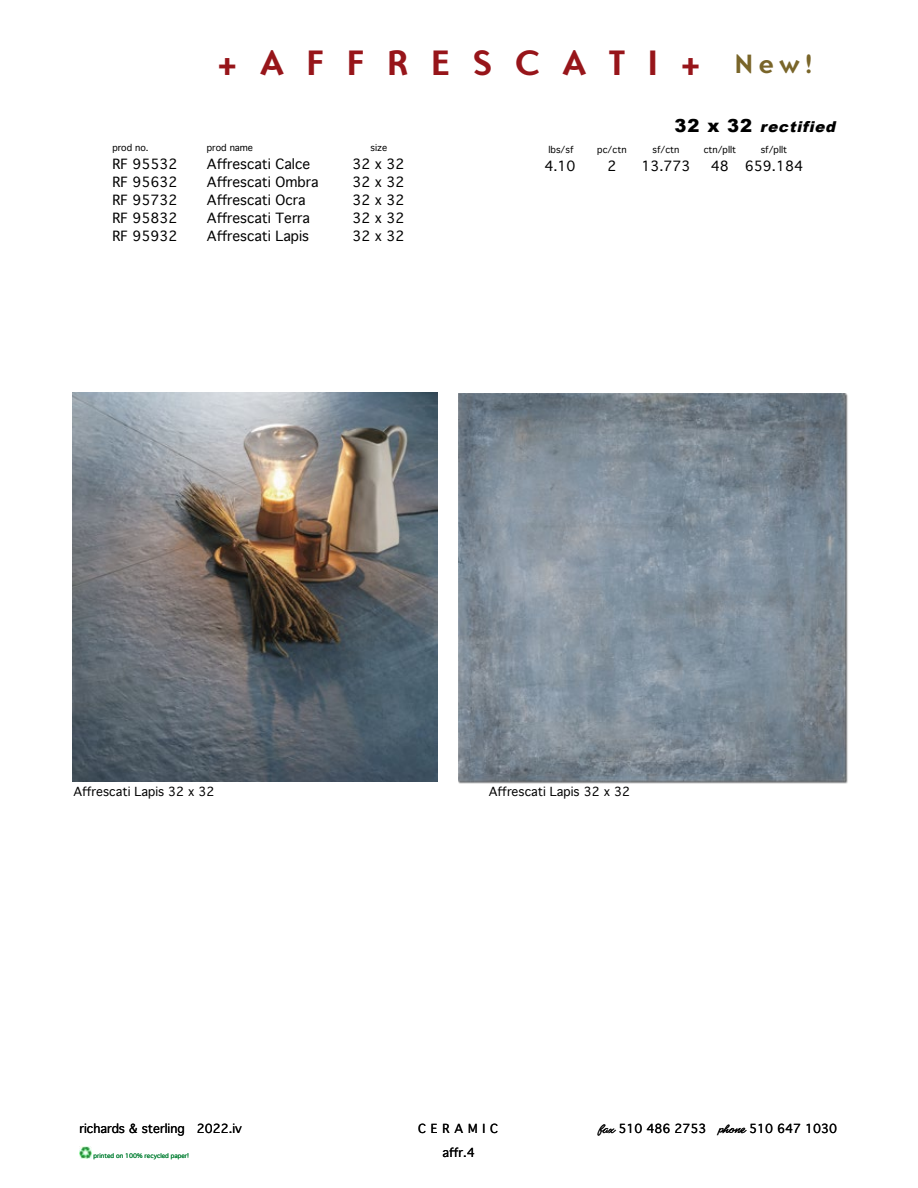
<style>
.page{position:relative;width:918px;height:1188px;background:#fff}
.page>*{position:absolute;margin:0;border:0;box-sizing:border-box;transform-origin:0 0}
.t1{font:700 36px "Ottomat OT";color:#97151a}
.t2{font:italic 900 15px "Arial";color:#000}
.t3{font:13.5px/18px "Geneva";color:#000;text-align:justify}
.t4{font:12px "Geneva";color:#000}
.t5{font:12px "Geneva";letter-spacing:.4em;color:#000}
.t6{font:9px "Geneva";color:#000}
.t7{font:6px "Geneva";color:#007e31}
.s1{font-size:27px;color:#796529}
.s2{font-style:normal;font-size:18px}
.s3{font-family:"CC Matinee Idol"}
</style>
<div class="page">
<svg style="left:79px;top:1146px;width:12px;height:13px"></svg>
<img style="left:459px;top:394px;width:389px;height:390px">
<img style="left:73px;top:393px;width:365px;height:388px">
<h1 class="t1" style="left:217px;top:40px;width:597px">+ A F F R E S C A T I + <span class="s1">New!</span></h1>
<p class="t6" style="left:112px;top:143px;width:38px">prod no.</p>
<p class="t6" style="left:207px;top:143px;width:48px">prod name</p>
<p class="t3" style="left:112px;top:156px;width:67px">RF 95532</p>
<p class="t3" style="left:207px;top:156px;width:105px">Affrescati Calce</p>
<p class="t3" style="left:112px;top:174px;width:67px">RF 95632</p>
<p class="t3" style="left:207px;top:174px;width:113px">Affrescati Ombra</p>
<p class="t3" style="left:112px;top:192px;width:67px">RF 95732</p>
<p class="t3" style="left:207px;top:192px;width:100px">Affrescati Ocra</p>
<p class="t3" style="left:112px;top:210px;width:67px">RF 95832</p>
<p class="t3" style="left:207px;top:210px;width:104px">Affrescati Terra</p>
<p class="t3" style="left:112px;top:228px;width:67px">RF 95932</p>
<p class="t3" style="left:207px;top:228px;width:104px">Affrescati Lapis</p>
<p class="t6" style="left:370px;top:143px;width:18px">size</p>
<p class="t3" style="left:352px;top:156px;width:54px">32 x 32<br>32 x 32<br>32 x 32<br>32 x 32<br>32 x 32</p>
<p class="t2" style="left:675px;top:116px;width:167px"><span class="s2">3 2 x 3 2</span> rectified</p>
<p class="t6" style="left:548px;top:145px;width:27px">lbs/sf</p>
<p class="t6" style="left:597px;top:145px;width:31px">pc/ctn</p>
<p class="t6" style="left:652px;top:145px;width:29px">sf/ctn</p>
<p class="t6" style="left:704px;top:145px;width:34px">ctn/pllt</p>
<p class="t6" style="left:761px;top:145px;width:28px">sf/pllt</p>
<p class="t3" style="left:544px;top:157px;width:33px">4.10</p>
<p class="t3" style="left:607px;top:157px;width:11px">2</p>
<p class="t3" style="left:641px;top:157px;width:51px">13.773</p>
<p class="t3" style="left:711px;top:157px;width:94px">48 659.184</p>
<p class="t4" style="left:73px;top:784px;width:143px">Affrescati Lapis 32 x 32</p>
<p class="t4" style="left:489px;top:784px;width:143px">Affrescati Lapis 32 x 32</p>
<p class="t4" style="left:79px;top:1122px;width:164px">richards &amp; sterling 2022.iv</p>
<p class="t5" style="left:418px;top:1122px;width:81px">CERAMIC</p>
<p class="t4" style="left:598px;top:1122px;width:240px"><span class="s3">fax</span> 510 486 2753 <span class="s3">phone</span> 510 647 1030</p>
<p class="t7" style="left:94px;top:1153px;width:97px">printed on 100% recycled paper!</p>
<p class="t4" style="left:442px;top:1146px;width:34px">affr.4</p>
<p class="t4" style="left:449px;top:1146px;width:11px">f</p>
</div>
